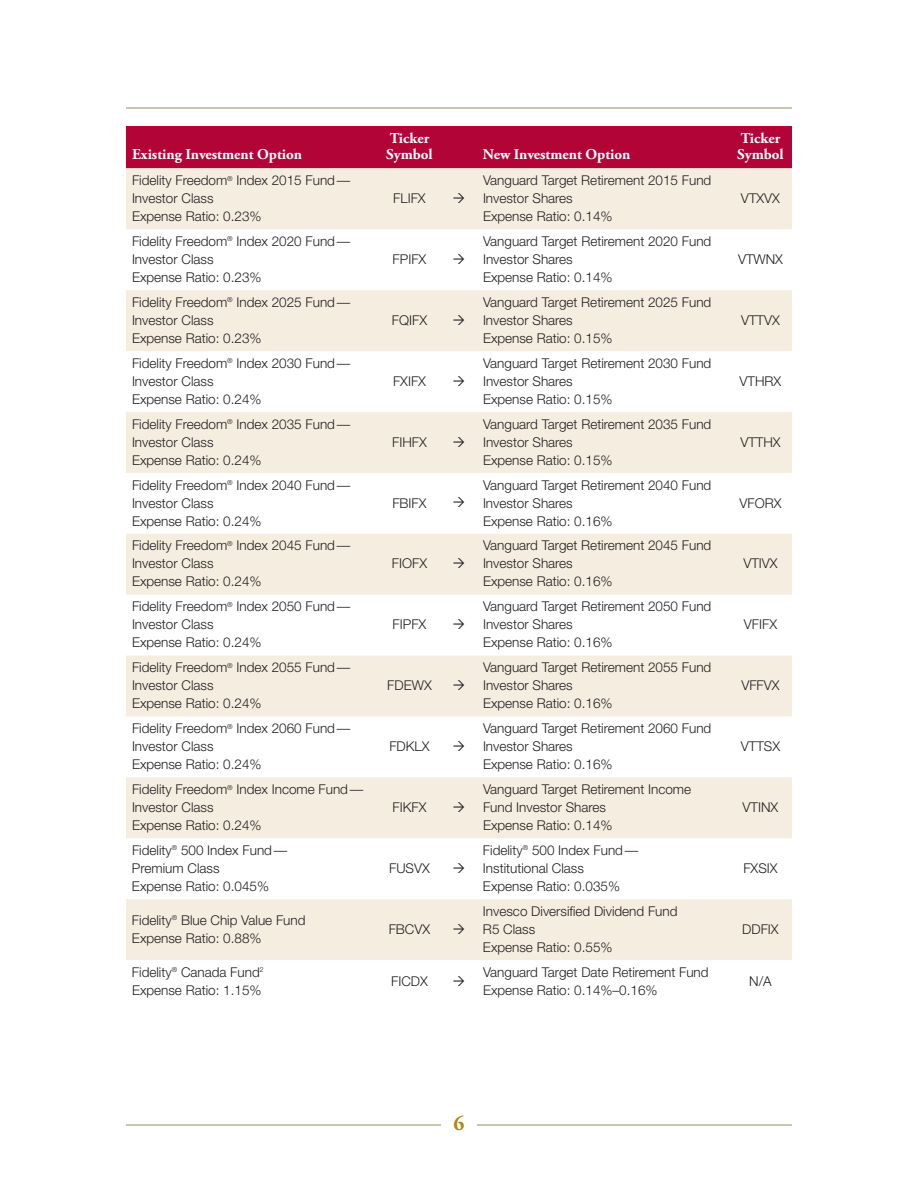
<style>
.page{position:relative;width:918px;height:1188px;background:#fff}
.page>*{position:absolute;margin:0;border:0;box-sizing:border-box;transform-origin:0 0}
.t1{font:700 21px "Adobe Garamond Pro";color:#ae861a}
.t2{font:700 15px/16.5px "Adobe Garamond Pro";color:#fff}
.t3{font:300 13.5px/18px "Helvetica Neue";color:#231f20}
</style>
<div class="page">
<hr style="left:126px;top:1124px;width:666px;height:2px;background:#b6b491">
<hr style="left:126px;top:107px;width:666px;height:2px;background:#b6b491">
<div style="left:441px;top:1115px;width:36px;height:15px;background:#fff"></div>
<div style="left:126px;top:126px;width:666px;height:42px;background:#b30437"></div>
<svg style="left:126px;top:168px;width:666px;height:792px;fill:#f5eee0"></svg>
<svg style="left:454px;top:193px;width:10px;height:10px"></svg>
<svg style="left:454px;top:254px;width:10px;height:10px"></svg>
<svg style="left:454px;top:315px;width:10px;height:10px"></svg>
<svg style="left:454px;top:376px;width:10px;height:10px"></svg>
<svg style="left:454px;top:437px;width:10px;height:10px"></svg>
<svg style="left:454px;top:497px;width:10px;height:10px"></svg>
<svg style="left:454px;top:558px;width:10px;height:10px"></svg>
<svg style="left:454px;top:619px;width:10px;height:10px"></svg>
<svg style="left:454px;top:680px;width:10px;height:10px"></svg>
<svg style="left:454px;top:741px;width:10px;height:10px"></svg>
<svg style="left:454px;top:802px;width:10px;height:10px"></svg>
<svg style="left:454px;top:863px;width:10px;height:10px"></svg>
<svg style="left:454px;top:924px;width:10px;height:10px"></svg>
<p class="t2" style="left:132px;top:147px;width:172px">Existing Investment Option</p>
<p class="t2" style="left:386px;top:130px;width:48px">Ticker<br>Symbol</p>
<p class="t2" style="left:483px;top:147px;width:149px">New Investment Option</p>
<p class="t2" style="left:737px;top:130px;width:48px">Ticker<br>Symbol</p>
<p class="t3" style="left:132px;top:171px;width:220px">Fidelity Freedom<sup>®</sup> Index 2015 Fund—<br>Investor Class<br>Expense Ratio: 0.23%</p>
<p class="t3" style="left:393px;top:189px;width:34px">FLIFX</p>
<p class="t3" style="left:483px;top:171px;width:230px">Vanguard Target Retirement 2015 Fund<br>Investor Shares<br>Expense Ratio: 0.14%</p>
<p class="t3" style="left:741px;top:189px;width:41px">VTXVX</p>
<p class="t3" style="left:132px;top:232px;width:220px">Fidelity Freedom<sup>®</sup> Index 2020 Fund—<br>Investor Class<br>Expense Ratio: 0.23%</p>
<p class="t3" style="left:393px;top:250px;width:35px">FPIFX</p>
<p class="t3" style="left:483px;top:232px;width:230px">Vanguard Target Retirement 2020 Fund<br>Investor Shares<br>Expense Ratio: 0.14%</p>
<p class="t3" style="left:738px;top:250px;width:47px">VTWNX</p>
<p class="t3" style="left:132px;top:293px;width:220px">Fidelity Freedom<sup>®</sup> Index 2025 Fund—<br>Investor Class<br>Expense Ratio: 0.23%</p>
<p class="t3" style="left:392px;top:311px;width:37px">FQIFX</p>
<p class="t3" style="left:483px;top:293px;width:230px">Vanguard Target Retirement 2025 Fund<br>Investor Shares<br>Expense Ratio: 0.15%</p>
<p class="t3" style="left:741px;top:311px;width:40px">VTTVX</p>
<p class="t3" style="left:132px;top:354px;width:220px">Fidelity Freedom<sup>®</sup> Index 2030 Fund—<br>Investor Class<br>Expense Ratio: 0.24%</p>
<p class="t3" style="left:393px;top:372px;width:34px">FXIFX</p>
<p class="t3" style="left:483px;top:354px;width:230px">Vanguard Target Retirement 2030 Fund<br>Investor Shares<br>Expense Ratio: 0.15%</p>
<p class="t3" style="left:740px;top:372px;width:43px">VTHRX</p>
<p class="t3" style="left:132px;top:415px;width:220px">Fidelity Freedom<sup>®</sup> Index 2035 Fund—<br>Investor Class<br>Expense Ratio: 0.24%</p>
<p class="t3" style="left:392px;top:433px;width:36px">FIHFX</p>
<p class="t3" style="left:483px;top:415px;width:230px">Vanguard Target Retirement 2035 Fund<br>Investor Shares<br>Expense Ratio: 0.15%</p>
<p class="t3" style="left:740px;top:433px;width:42px">VTTHX</p>
<p class="t3" style="left:132px;top:475px;width:220px">Fidelity Freedom<sup>®</sup> Index 2040 Fund—<br>Investor Class<br>Expense Ratio: 0.24%</p>
<p class="t3" style="left:392px;top:493px;width:36px">FBIFX</p>
<p class="t3" style="left:483px;top:475px;width:230px">Vanguard Target Retirement 2040 Fund<br>Investor Shares<br>Expense Ratio: 0.16%</p>
<p class="t3" style="left:740px;top:493px;width:44px">VFORX</p>
<p class="t3" style="left:132px;top:536px;width:220px">Fidelity Freedom<sup>®</sup> Index 2045 Fund—<br>Investor Class<br>Expense Ratio: 0.24%</p>
<p class="t3" style="left:392px;top:554px;width:37px">FIOFX</p>
<p class="t3" style="left:483px;top:536px;width:230px">Vanguard Target Retirement 2045 Fund<br>Investor Shares<br>Expense Ratio: 0.16%</p>
<p class="t3" style="left:743px;top:554px;width:36px">VTIVX</p>
<p class="t3" style="left:132px;top:597px;width:220px">Fidelity Freedom<sup>®</sup> Index 2050 Fund—<br>Investor Class<br>Expense Ratio: 0.24%</p>
<p class="t3" style="left:393px;top:615px;width:35px">FIPFX</p>
<p class="t3" style="left:483px;top:597px;width:230px">Vanguard Target Retirement 2050 Fund<br>Investor Shares<br>Expense Ratio: 0.16%</p>
<p class="t3" style="left:744px;top:615px;width:35px">VFIFX</p>
<p class="t3" style="left:132px;top:658px;width:220px">Fidelity Freedom<sup>®</sup> Index 2055 Fund—<br>Investor Class<br>Expense Ratio: 0.24%</p>
<p class="t3" style="left:387px;top:676px;width:46px">FDEWX</p>
<p class="t3" style="left:483px;top:658px;width:230px">Vanguard Target Retirement 2055 Fund<br>Investor Shares<br>Expense Ratio: 0.16%</p>
<p class="t3" style="left:741px;top:676px;width:40px">VFFVX</p>
<p class="t3" style="left:132px;top:719px;width:220px">Fidelity Freedom<sup>®</sup> Index 2060 Fund—<br>Investor Class<br>Expense Ratio: 0.24%</p>
<p class="t3" style="left:389px;top:737px;width:42px">FDKLX</p>
<p class="t3" style="left:483px;top:719px;width:230px">Vanguard Target Retirement 2060 Fund<br>Investor Shares<br>Expense Ratio: 0.16%</p>
<p class="t3" style="left:741px;top:737px;width:41px">VTTSX</p>
<p class="t3" style="left:132px;top:780px;width:233px">Fidelity Freedom<sup>®</sup> Index Income Fund—<br>Investor Class<br>Expense Ratio: 0.24%</p>
<p class="t3" style="left:393px;top:798px;width:35px">FIKFX</p>
<p class="t3" style="left:483px;top:780px;width:210px">Vanguard Target Retirement Income<br>Fund Investor Shares<br>Expense Ratio: 0.14%</p>
<p class="t3" style="left:743px;top:798px;width:37px">VTINX</p>
<p class="t3" style="left:132px;top:841px;width:157px">Fidelity<sup>®</sup> 500 Index Fund—<br>Premium Class<br>Expense Ratio: 0.045%</p>
<p class="t3" style="left:389px;top:859px;width:42px">FUSVX</p>
<p class="t3" style="left:483px;top:841px;width:157px">Fidelity<sup>®</sup> 500 Index Fund—<br>Institutional Class<br>Expense Ratio: 0.035%</p>
<p class="t3" style="left:743px;top:859px;width:36px">FXSIX</p>
<p class="t3" style="left:132px;top:911px;width:175px">Fidelity<sup>®</sup> Blue Chip Value Fund<br>Expense Ratio: 0.88%</p>
<p class="t3" style="left:389px;top:920px;width:43px">FBCVX</p>
<p class="t3" style="left:483px;top:902px;width:196px">Invesco Diversified Dividend Fund<br>R5 Class<br>Expense Ratio: 0.55%</p>
<p class="t3" style="left:742px;top:920px;width:38px">DDFIX</p>
<p class="t3" style="left:132px;top:963px;width:133px">Fidelity<sup>®</sup> Canada Fund<sup>2<br></sup>Expense Ratio: 1.15%</p>
<p class="t3" style="left:391px;top:972px;width:38px">FICDX</p>
<p class="t3" style="left:483px;top:963px;width:227px">Vanguard Target Date Retirement Fund<br>Expense Ratio: 0.14%–0.16%</p>
<p class="t3" style="left:749px;top:972px;width:24px">N/A</p>
<h1 class="t1" style="left:454px;top:1111px;width:12px">6</h1>
</div>
